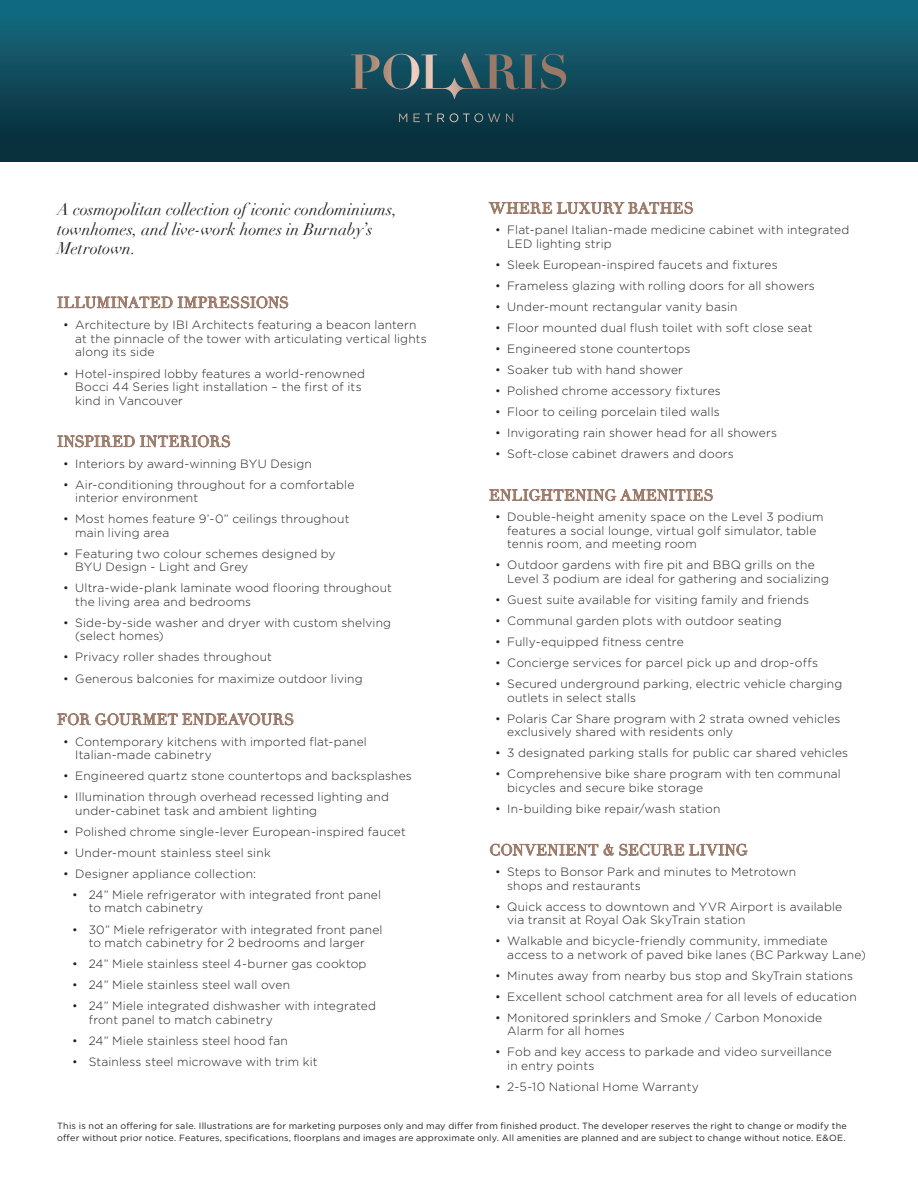
<style>
.page{position:relative;width:918px;height:1188px;background:#fff}
.page>*{position:absolute;margin:0;border:0;box-sizing:border-box;transform-origin:0 0}
.t1{font:italic 16.5px/19.5px "Didot";letter-spacing:-.005em;color:#231f20}
.t2{font:15px "Didot";letter-spacing:.04em;color:#9b7a69}
.t3{font:300 12px/13.5px "Gotham";letter-spacing:.015em;color:#231f20}
.t4{font:9px/12px "Gotham";letter-spacing:.025em;color:#231f20}
</style>
<div class="page">
<svg style="left:57px;top:296px;width:231px;height:13px"></svg>
<svg style="left:57px;top:435px;width:173px;height:13px"></svg>
<svg style="left:57px;top:713px;width:236px;height:13px"></svg>
<svg style="left:489px;top:201px;width:204px;height:13px"></svg>
<svg style="left:489px;top:489px;width:224px;height:13px"></svg>
<svg style="left:490px;top:843px;width:258px;height:13px"></svg>
<div style="left:0;top:0;width:918px;height:162px;background:linear-gradient(to bottom,#156d83,#082834)"></div>
<svg style="left:351px;top:53px;width:215px;height:46px;background:#385c64"></svg>
<svg style="left:399px;top:114px;width:8px;height:8px"></svg>
<svg style="left:414px;top:114px;width:30px;height:8px"></svg>
<svg style="left:450px;top:113px;width:50px;height:9px"></svg>
<svg style="left:506px;top:114px;width:7px;height:8px"></svg>
<p class="t2" style="left:489px;top:199px;width:206px">WHERE LUXURY BATHES</p>
<p class="t3" style="left:507px;top:223px;width:344px;text-indent:-12px">• Flat-panel Italian-made medicine cabinet with integrated<br>LED lighting strip</p>
<p class="t3" style="left:495px;top:258px;width:284px">• Sleek European-inspired faucets and fixtures</p>
<p class="t3" style="left:495px;top:279px;width:321px">• Frameless glazing with rolling doors for all showers</p>
<p class="t3" style="left:495px;top:300px;width:244px">• Under-mount rectangular vanity basin</p>
<p class="t3" style="left:495px;top:321px;width:319px">• Floor mounted dual flush toilet with soft close seat</p>
<p class="t3" style="left:495px;top:342px;width:197px">• Engineered stone countertops</p>
<p class="t3" style="left:495px;top:363px;width:189px">• Soaker tub with hand shower</p>
<p class="t3" style="left:495px;top:384px;width:227px">• Polished chrome accessory fixtures</p>
<p class="t3" style="left:495px;top:405px;width:226px">• Floor to ceiling porcelain tiled walls</p>
<p class="t3" style="left:495px;top:426px;width:283px">• Invigorating rain shower head for all showers</p>
<p class="t3" style="left:495px;top:447px;width:240px">• Soft-close cabinet drawers and doors</p>
<p class="t2" style="left:489px;top:486px;width:226px">ENLIGHTENING AMENITIES</p>
<p class="t3" style="left:507px;top:510px;width:318px;text-indent:-12px">• Double-height amenity space on the Level 3 podium features a social lounge, virtual golf simulator, table tennis room, and meeting room</p>
<p class="t3" style="left:507px;top:558px;width:323px;text-indent:-12px">• Outdoor gardens with fire pit and BBQ grills on the<br>Level 3 podium are ideal for gathering and socializing</p>
<p class="t3" style="left:495px;top:593px;width:315px">• Guest suite available for visiting family and friends</p>
<p class="t3" style="left:495px;top:614px;width:288px">• Communal garden plots with outdoor seating</p>
<p class="t3" style="left:495px;top:635px;width:190px">• Fully-equipped fitness centre</p>
<p class="t3" style="left:495px;top:656px;width:324px">• Concierge services for parcel pick up and drop-offs</p>
<p class="t3" style="left:507px;top:677px;width:337px;text-indent:-12px">• Secured underground parking, electric vehicle charging outlets in select stalls</p>
<p class="t3" style="left:507px;top:712px;width:335px;text-indent:-12px">• Polaris Car Share program with 2 strata owned vehicles exclusively shared with residents only</p>
<p class="t3" style="left:495px;top:746px;width:355px">• 3 designated parking stalls for public car shared vehicles</p>
<p class="t3" style="left:507px;top:767px;width:335px;text-indent:-12px">• Comprehensive bike share program with ten communal bicycles and secure bike storage</p>
<p class="t3" style="left:495px;top:802px;width:227px">• In-building bike repair/wash station</p>
<p class="t2" style="left:489px;top:841px;width:260px">CONVENIENT &amp; SECURE LIVING</p>
<p class="t3" style="left:507px;top:865px;width:291px;text-indent:-12px">• Steps to Bonsor Park and minutes to Metrotown shops and restaurants</p>
<p class="t3" style="left:507px;top:900px;width:337px;text-indent:-12px">• Quick access to downtown and YVR Airport is available via transit at Royal Oak SkyTrain station</p>
<p class="t3" style="left:507px;top:934px;width:360px;text-indent:-12px">• Walkable and bicycle-friendly community, immediate access to a network of paved bike lanes (BC Parkway Lane)</p>
<p class="t3" style="left:495px;top:969px;width:359px">• Minutes away from nearby bus stop and SkyTrain stations</p>
<p class="t3" style="left:495px;top:990px;width:363px">• Excellent school catchment area for all levels of education</p>
<p class="t3" style="left:507px;top:1011px;width:316px;text-indent:-12px">• Monitored sprinklers and Smoke / Carbon Monoxide<br>Alarm for all homes</p>
<p class="t3" style="left:507px;top:1045px;width:326px;text-indent:-12px">• Fob and key access to parkade and video surveillance in entry points</p>
<p class="t3" style="left:495px;top:1080px;width:205px">• 2-5-10 National Home Warranty</p>
<p class="t4" style="left:57px;top:1119px;width:791px">This is not an offering for sale. Illustrations are for marketing purposes only and may differ from finished product. The developer reserves the right to change or modify the offer without prior notice. Features, specifications, floorplans and images are approximate only. All amenities are planned and are subject to change without notice. E&amp;OE.</p>
<h1 class="t1" style="left:57px;top:200px;width:341px">A cosmopolitan collection of iconic condominiums, townhomes, and live-work homes in Burnaby’s<br>Metrotown.</h1>
<p class="t2" style="left:57px;top:293px;width:233px">ILLUMINATED IMPRESSIONS</p>
<p class="t3" style="left:75px;top:318px;width:353px;text-indent:-12px">• Architecture by IBI Architects featuring a beacon lantern at the pinnacle of the tower with articulating vertical lights along its side</p>
<p class="t3" style="left:75px;top:366px;width:291px;text-indent:-12px">• Hotel-inspired lobby features a world-renowned<br>Bocci 44 Series light installation – the first of its kind in Vancouver</p>
<p class="t2" style="left:57px;top:432px;width:175px">INSPIRED INTERIORS</p>
<p class="t3" style="left:63px;top:456px;width:250px">• Interiors by award-winning BYU Design</p>
<p class="t3" style="left:75px;top:478px;width:281px;text-indent:-12px">• Air-conditioning throughout for a comfortable interior environment</p>
<p class="t3" style="left:75px;top:512px;width:276px;text-indent:-12px">• Most homes feature 9’-0” ceilings throughout main living area</p>
<p class="t3" style="left:75px;top:547px;width:262px;text-indent:-12px">• Featuring two colour schemes designed by<br>BYU Design - Light and Grey</p>
<p class="t3" style="left:75px;top:581px;width:318px;text-indent:-12px">• Ultra-wide-plank laminate wood flooring throughout the living area and bedrooms</p>
<p class="t3" style="left:75px;top:616px;width:317px;text-indent:-12px">• Side-by-side washer and dryer with custom shelving (select homes)</p>
<p class="t3" style="left:63px;top:650px;width:210px">• Privacy roller shades throughout</p>
<p class="t3" style="left:63px;top:671px;width:301px">• Generous balconies for maximize outdoor living</p>
<p class="t2" style="left:57px;top:710px;width:239px">FOR GOURMET ENDEAVOURS</p>
<p class="t3" style="left:75px;top:734px;width:293px;text-indent:-12px">• Contemporary kitchens with imported flat-panel<br>Italian-made cabinetry</p>
<p class="t3" style="left:63px;top:769px;width:350px">• Engineered quartz stone countertops and backsplashes</p>
<p class="t3" style="left:75px;top:790px;width:315px;text-indent:-12px">• Illumination through overhead recessed lighting and under-cabinet task and ambient lighting</p>
<p class="t3" style="left:63px;top:825px;width:344px">• Polished chrome single-lever European-inspired faucet</p>
<p class="t3" style="left:63px;top:846px;width:209px">• Under-mount stainless steel sink</p>
<p class="t3" style="left:63px;top:867px;width:194px">• Designer appliance collection:</p>
<p class="t3" style="left:89px;top:888px;width:294px;text-indent:-16px">• 24” Miele refrigerator with integrated front panel to match cabinetry</p>
<p class="t3" style="left:72px;top:922px;width:312px;text-align:center">• 30” Miele refrigerator with integrated front panel to match cabinetry for 2 bedrooms and larger</p>
<p class="t3" style="left:72px;top:957px;width:296px">• 24” Miele stainless steel 4-burner gas cooktop</p>
<p class="t3" style="left:72px;top:978px;width:219px">• 24” Miele stainless steel wall oven</p>
<p class="t3" style="left:89px;top:999px;width:289px;text-indent:-16px">• 24” Miele integrated dishwasher with integrated front panel to match cabinetry</p>
<p class="t3" style="left:72px;top:1034px;width:217px">• 24” Miele stainless steel hood fan</p>
<p class="t3" style="left:72px;top:1055px;width:247px">• Stainless steel microwave with trim kit</p>
</div>
